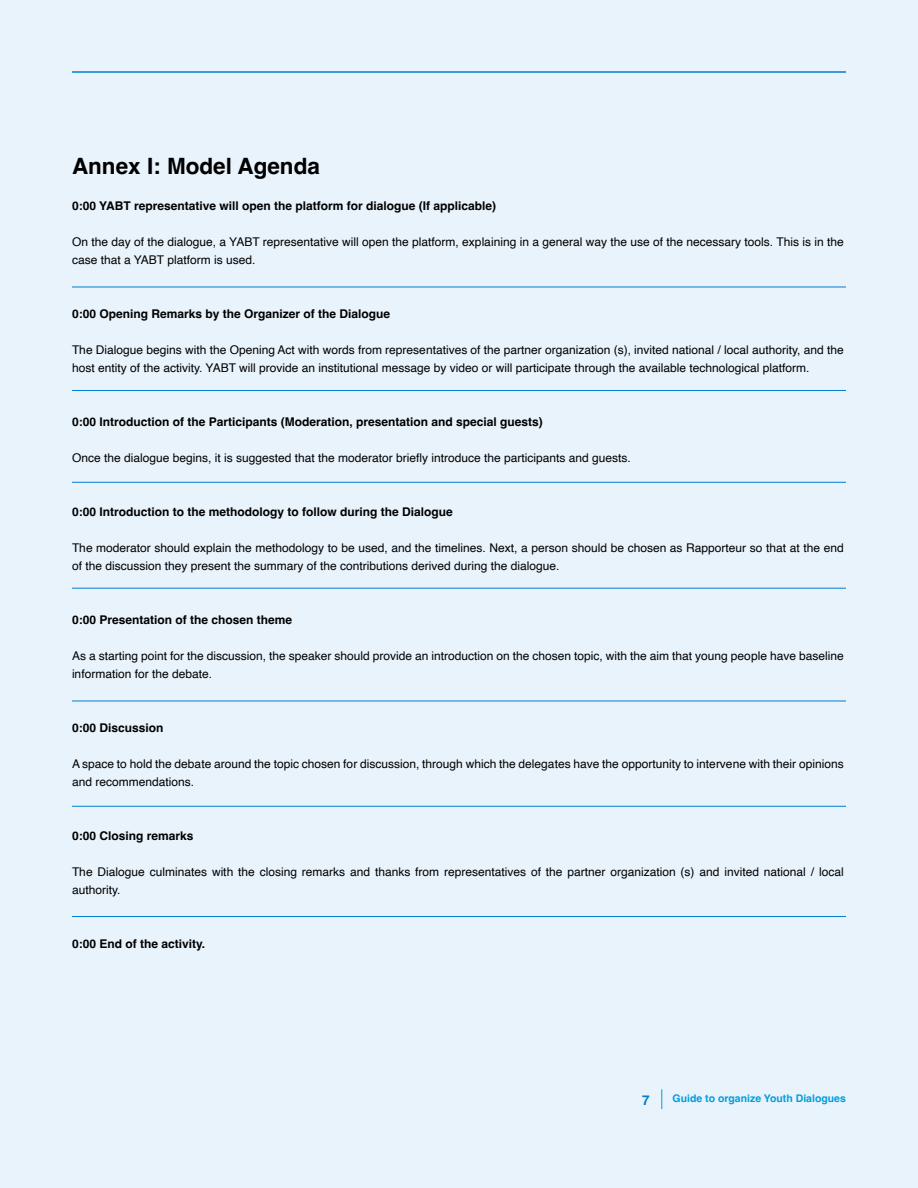
<style>
.page{position:relative;width:918px;height:1188px;background:#e9f3fb}
.page>*{position:absolute;margin:0;border:0;box-sizing:border-box;transform-origin:0 0}
.t1{font:700 22.5px "Helvetica";color:#000}
.t2{font:700 13.5px "Helvetica";color:#037dd1}
.t3{font:12px/18px "Helvetica";color:#000}
.t4{font:700 12px "Helvetica";color:#000}
.t5{font:700 10.5px "Helvetica";color:#03a1e0}
</style>
<div class="page">
<hr style="left:72px;top:287px;width:774px;height:1px;background:#037dd1">
<hr style="left:72px;top:390px;width:774px;height:1px;background:#037dd1">
<hr style="left:72px;top:482px;width:774px;height:1px;background:#037dd1">
<hr style="left:72px;top:588px;width:774px;height:1px;background:#037dd1">
<hr style="left:72px;top:701px;width:774px;height:1px;background:#037dd1">
<hr style="left:72px;top:806px;width:774px;height:1px;background:#037dd1">
<hr style="left:72px;top:916px;width:774px;height:1px;background:#037dd1">
<p class="t1" style="left:72px;top:153px;width:249px">Annex I: Model Agenda</p>
<p class="t4" style="left:72px;top:199px;width:426px">0:00 YABT representative will open the platform for dialogue (If applicable)</p>
<p class="t3" style="left:72px;top:234px;width:773px">On the day of the dialogue, a YABT representative will open the platform, explaining in a general way the use of the necessary tools. This is in the case that a YABT platform is used.</p>
<p class="t4" style="left:72px;top:307px;width:320px">0:00 Opening Remarks by the Organizer of the Dialogue</p>
<p class="t3" style="left:72px;top:342px;width:773px">The Dialogue begins with the Opening Act with words from representatives of the partner organization (s), invited national / local authority, and the host entity of the activity. YABT will provide an institutional message by video or will participate through the available technological platform.</p>
<p class="t4" style="left:72px;top:415px;width:472px">0:00 Introduction of the Participants (Moderation, presentation and special guests)</p>
<p class="t3" style="left:72px;top:450px;width:560px">Once the dialogue begins, it is suggested that the moderator briefly introduce the participants and guests.</p>
<p class="t4" style="left:72px;top:505px;width:382px">0:00 Introduction to the methodology to follow during the Dialogue</p>
<p class="t3" style="left:72px;top:540px;width:773px">The moderator should explain the methodology to be used, and the timelines. Next, a person should be chosen as Rapporteur so that at the end of the discussion they present the summary of the contributions derived during the dialogue.</p>
<p class="t4" style="left:72px;top:613px;width:222px">0:00 Presentation of the chosen theme</p>
<p class="t3" style="left:72px;top:648px;width:773px">As a starting point for the discussion, the speaker should provide an introduction on the chosen topic, with the aim that young people have baseline information for the debate.</p>
<p class="t4" style="left:72px;top:721px;width:93px">0:00 Discussion</p>
<p class="t3" style="left:72px;top:756px;width:773px">A space to hold the debate around the topic chosen for discussion, through which the delegates have the opportunity to intervene with their opinions and recommendations.</p>
<p class="t4" style="left:72px;top:829px;width:123px">0:00 Closing remarks</p>
<p class="t3" style="left:72px;top:864px;width:773px">The Dialogue culminates with the closing remarks and thanks from representatives of the partner organization (s) and invited national / local authority.</p>
<p class="t4" style="left:72px;top:937px;width:135px">0:00 End of the activity.</p>
<p class="t2" style="left:642px;top:1092px;width:9px">7</p>
<p class="t5" style="left:673px;top:1092px;width:175px">Guide to organize Youth Dialogues</p>
</div>
